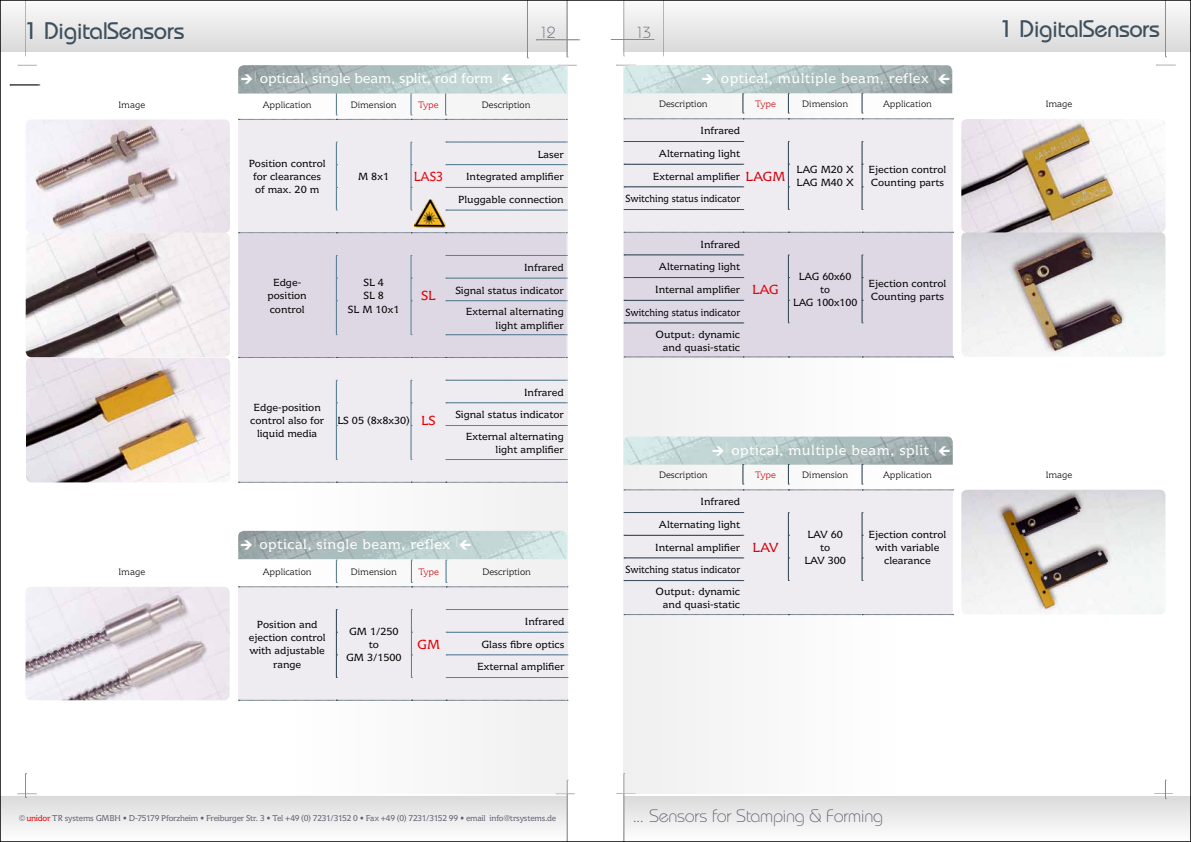
<style>
.page{position:relative;width:1191px;height:842px;background:#fff}
.page>*{position:absolute;margin:0;border:0;box-sizing:border-box;transform-origin:0 0}
.t1{font:500 24px "Bauhaus";letter-spacing:-.015em;color:#3e505d}
.t2{font:300 18px "Bauhaus";letter-spacing:-.015em;color:#645e73}
.t3{font:300 16px "Bauhaus";color:#645e73}
.t4{font:15px "Icone LT";letter-spacing:.025em;color:#fff}
.t5{font:15px "Icone LT";letter-spacing:-.01em;color:#fff}
.t6{font:14px "Icone LT";letter-spacing:-.005em;color:#e60005;scale:.9 1}
.t7{font:14px "Icone LT";letter-spacing:-.005em;color:#e60005}
.t8{font:11px/13.2px "Icone LT";letter-spacing:-.005em;color:#000;text-align:center}
.t9{font:11px "Icone LT";letter-spacing:-.005em;color:#000;scale:.9 1}
.t10{font:300 10px "Icone LT";color:#000}
.t11{font:300 10px "Icone LT";color:#d1010e}
.t12{font:9px "Icone LT";letter-spacing:-.03em;color:#645e73;scale:.96 1}
.s1{font-family:"Communications P06";font-size:16px}
.s2{font-family:"Helvetica Neue";font-weight:200}
.s3{font-size:14px;color:#e60005}
.s4{font-size:14px;color:#d1010e}
.s5{color:#e60005}
</style>
<div class="page">
<div style="left:0;top:0;width:567px;height:51px;background:linear-gradient(to bottom,#fbfbfb,#dbdada)"></div>
<svg style="left:527px;top:2px;width:1px;height:57px"></svg>
<svg style="left:536px;top:2px;width:44px;height:56px"></svg>
<svg style="left:25px;top:2px;width:2px;height:55px"></svg>
<svg style="left:2px;top:773px;width:573px;height:67px"></svg>
<svg style="left:18px;top:65px;width:19px;height:1px"></svg>
<div style="left:285px;top:65px;width:282px;height:729px;background:#f8f7f8"></div>
<div style="left:624px;top:0;width:567px;height:51px;background:linear-gradient(to bottom,#fbfbfb,#dbdada)"></div>
<svg style="left:1165px;top:2px;width:1px;height:56px"></svg>
<svg style="left:1156px;top:65px;width:20px;height:1px"></svg>
<svg style="left:616px;top:779px;width:573px;height:61px"></svg>
<svg style="left:611px;top:2px;width:43px;height:55px"></svg>
<svg style="left:663px;top:2px;width:1px;height:55px"></svg>
<div style="left:623px;top:65px;width:283px;height:729px;background:#f8f7f8"></div>
<svg style="left:10px;top:85px;width:30px;height:1px"></svg>
<div style="left:238px;top:120px;width:328px;height:362px;background:#eeebf1"></div>
<div style="left:238px;top:233px;width:328px;height:124px;background:#ddd8e4"></div>
<svg style="left:336px;top:142px;width:1px;height:69px"></svg>
<svg style="left:336px;top:255px;width:1px;height:80px"></svg>
<svg style="left:336px;top:380px;width:1px;height:80px"></svg>
<svg style="left:446px;top:165px;width:121px;height:1px"></svg>
<svg style="left:446px;top:278px;width:121px;height:1px"></svg>
<svg style="left:446px;top:403px;width:121px;height:1px"></svg>
<svg style="left:446px;top:187px;width:121px;height:1px"></svg>
<svg style="left:446px;top:301px;width:121px;height:1px"></svg>
<svg style="left:446px;top:425px;width:121px;height:1px"></svg>
<svg style="left:446px;top:210px;width:121px;height:1px"></svg>
<svg style="left:446px;top:335px;width:121px;height:1px"></svg>
<svg style="left:446px;top:459px;width:121px;height:1px"></svg>
<svg style="left:411px;top:142px;width:1px;height:69px"></svg>
<svg style="left:411px;top:255px;width:1px;height:80px"></svg>
<svg style="left:411px;top:380px;width:1px;height:80px"></svg>
<svg style="left:238px;top:94px;width:329px;height:26px"></svg>
<svg style="left:446px;top:142px;width:121px;height:1px"></svg>
<svg style="left:238px;top:482px;width:329px;height:1px"></svg>
<svg style="left:238px;top:357px;width:329px;height:1px"></svg>
<svg style="left:238px;top:232px;width:329px;height:1px"></svg>
<svg style="left:446px;top:255px;width:121px;height:1px"></svg>
<svg style="left:446px;top:380px;width:121px;height:1px"></svg>
<svg style="left:238px;top:560px;width:330px;height:141px"></svg>
<img style="left:238px;top:65px;width:329px;height:29px">
<img style="left:238px;top:531px;width:329px;height:28px">
<img style="left:26px;top:119px;width:204px;height:363px">
<img style="left:26px;top:587px;width:204px;height:113px">
<img style="left:414px;top:200px;width:32px;height:28px">
<img style="left:624px;top:437px;width:328px;height:27px">
<div style="left:624px;top:233px;width:328px;height:124px;background:#ddd8e4"></div>
<svg style="left:624px;top:255px;width:120px;height:1px"></svg>
<svg style="left:624px;top:277px;width:120px;height:1px"></svg>
<svg style="left:624px;top:300px;width:120px;height:1px"></svg>
<svg style="left:862px;top:255px;width:1px;height:69px"></svg>
<svg style="left:788px;top:255px;width:1px;height:69px"></svg>
<svg style="left:624px;top:93px;width:329px;height:140px"></svg>
<svg style="left:624px;top:323px;width:120px;height:1px"></svg>
<svg style="left:624px;top:357px;width:329px;height:1px"></svg>
<div style="left:624px;top:491px;width:328px;height:123px;background:#eeebf1"></div>
<svg style="left:624px;top:512px;width:120px;height:1px"></svg>
<svg style="left:624px;top:535px;width:120px;height:1px"></svg>
<svg style="left:624px;top:558px;width:120px;height:1px"></svg>
<svg style="left:862px;top:512px;width:1px;height:69px"></svg>
<svg style="left:624px;top:464px;width:329px;height:27px"></svg>
<svg style="left:788px;top:512px;width:1px;height:69px"></svg>
<svg style="left:624px;top:580px;width:120px;height:1px"></svg>
<svg style="left:624px;top:614px;width:329px;height:1px"></svg>
<img style="left:624px;top:65px;width:328px;height:28px">
<img style="left:961px;top:119px;width:204px;height:238px">
<img style="left:961px;top:490px;width:204px;height:124px">
<h1 class="t1" style="left:24px;top:16px;width:161px">1 DigitalSensors</h1>
<h3 class="t3" style="left:635px;top:23px;width:17px">13</h3>
<h3 class="t3" style="left:539px;top:23px;width:18px">12</h3>
<h3 class="t5" style="left:238px;top:70px;width:279px"><span class="s1">a</span><span class="s2">|</span> optical, single beam, split, rod form <span class="s2">|</span><span class="s1">A</span></h3>
<h3 class="t4" style="left:699px;top:70px;width:254px"><span class="s1">a</span><span class="s2">|</span> optical, multiple beam, reflex <span class="s2">|</span><span class="s1">A</span></h3>
<h1 class="t1" style="left:1000px;top:14px;width:161px">1 DigitalSensors</h1>
<p class="t10" style="left:118px;top:99px;width:28px">Image</p>
<p class="t10" style="left:263px;top:99px;width:50px">Application</p>
<p class="t10" style="left:351px;top:99px;width:47px">Dimension</p>
<p class="t11" style="left:418px;top:99px;width:22px">Type</p>
<p class="t10" style="left:482px;top:99px;width:50px">Description</p>
<p class="t8" style="left:249px;top:157px;width:79px">Position control for clearances of max. 20 m</p>
<p class="t8" style="left:358px;top:170px;width:32px">M 8x1</p>
<p class="t6" style="left:414px;top:169px;width:34px">LAS3</p>
<p class="t8" style="left:458px;top:143px;width:107px;line-height:22.7px;text-align:right">Laser<br>Integrated amplifier<br>Pluggable connection</p>
<p class="t8" style="left:268px;top:276px;width:41px">Edge&shy;position control</p>
<p class="t8" style="left:348px;top:276px;width:53px">SL 4<br>SL 8<br>SL M 10x1</p>
<p class="t7" style="left:421px;top:288px;width:16px">SL</p>
<p class="t8" style="left:455px;top:256px;width:110px;line-height:22.2px;text-align:right">Infrared<br>Signal status indicator<br>External alternating</p>
<p class="t8" style="left:495px;top:318px;width:70px">light amplifier</p>
<p class="t8" style="left:250px;top:401px;width:75px">Edge-position control also for liquid media</p>
<p class="t8" style="left:337px;top:414px;width:100px">LS 05 (8x8x30) <span class="s3">LS</span></p>
<p class="t8" style="left:455px;top:381px;width:110px;line-height:22.2px;text-align:right">Infrared<br>Signal status indicator<br>External alternating</p>
<p class="t8" style="left:495px;top:443px;width:70px">light amplifier</p>
<h3 class="t4" style="left:238px;top:535px;width:237px"><span class="s1">a</span><span class="s2">|</span> optical, single beam, reflex <span class="s2">|</span><span class="s1">A</span></h3>
<p class="t10" style="left:118px;top:566px;width:28px">Image</p>
<p class="t10" style="left:263px;top:566px;width:50px">Application</p>
<p class="t10" style="left:351px;top:566px;width:47px">Dimension</p>
<p class="t11" style="left:418px;top:566px;width:22px">Type</p>
<p class="t10" style="left:482px;top:566px;width:50px">Description</p>
<p class="t8" style="left:249px;top:618px;width:78px">Position and ejection control with adjustable range</p>
<p class="t8" style="left:346px;top:624px;width:57px">GM 1/250 to<br>GM 3/1500</p>
<p class="t7" style="left:417px;top:636px;width:25px">GM</p>
<p class="t8" style="left:477px;top:610px;width:89px;line-height:22.7px;text-align:right">Infrared<br>Glass fibre optics<br>External amplifier</p>
<p class="t10" style="left:659px;top:98px;width:50px">Description</p>
<p class="t11" style="left:755px;top:98px;width:22px">Type</p>
<p class="t10" style="left:802px;top:98px;width:47px">Dimension</p>
<p class="t10" style="left:883px;top:98px;width:50px">Application</p>
<p class="t10" style="left:1045px;top:98px;width:28px">Image</p>
<p class="t8" style="left:659px;top:119px;width:83px;line-height:22.7px;text-align:right">Infrared<br>Alternating light</p>
<p class="t8" style="left:796px;top:163px;width:59px;text-align:left">LAG M20 X<br>LAG M40 X</p>
<p class="t8" style="left:868px;top:163px;width:79px;text-align:left">Ejection control<br>Counting parts</p>
<p class="t8" style="left:625px;top:165px;width:161px;line-height:22.7px;text-align:left;text-indent:27px">External amplifier <span class="s4">LAGM<br></span>Switching status indicator</p>
<p class="t8" style="left:659px;top:233px;width:83px;line-height:22.7px;text-align:right">Infrared<br>Alternating light</p>
<p class="t8" style="left:793px;top:270px;width:66px">LAG 60x60 to<br>LAG 100x100</p>
<p class="t8" style="left:868px;top:276px;width:79px;text-align:left">Ejection control<br>Counting parts</p>
<p class="t8" style="left:655px;top:283px;width:125px">Internal amplifier <span class="s3">LAG</span></p>
<p class="t9" style="left:625px;top:306px;width:129px">Switching status indicator</p>
<p class="t8" style="left:655px;top:327px;width:86px">Output: dynamic</p>
<p class="t8" style="left:663px;top:341px;width:79px">and quasi-static</p>
<h3 class="t4" style="left:710px;top:441px;width:244px"><span class="s1">a</span><span class="s2">|</span> optical, multiple beam, split <span class="s2">|</span><span class="s1">A</span></h3>
<p class="t10" style="left:659px;top:469px;width:50px">Description</p>
<p class="t11" style="left:755px;top:469px;width:22px">Type</p>
<p class="t10" style="left:802px;top:469px;width:47px">Dimension</p>
<p class="t10" style="left:883px;top:469px;width:50px">Application</p>
<p class="t10" style="left:1045px;top:469px;width:28px">Image</p>
<p class="t8" style="left:659px;top:490px;width:83px;line-height:22.7px;text-align:right">Infrared<br>Alternating light</p>
<p class="t8" style="left:804px;top:527px;width:43px">LAV 60 to<br>LAV 300</p>
<p class="t8" style="left:868px;top:527px;width:79px">Ejection control with variable clearance</p>
<p class="t8" style="left:655px;top:541px;width:125px">Internal amplifier <span class="s4">LAV</span></p>
<p class="t9" style="left:625px;top:564px;width:129px">Switching status indicator</p>
<p class="t8" style="left:655px;top:585px;width:86px">Output: dynamic</p>
<p class="t8" style="left:663px;top:598px;width:79px">and quasi-static</p>
<p class="t12" style="left:19px;top:813px;width:561px">©<span class="s5">unidor</span> TR systems GMBH • D-75179 Pforzheim • Freiburger Str. 3 • Tel +49 (0) 7231/3152 0 • Fax +49 (0) 7231/3152 99 • email info@trsystems.de</p>
<h2 class="t2" style="left:632px;top:805px;width:252px">... Sensors for Stamping &amp; Forming</h2>
</div>
